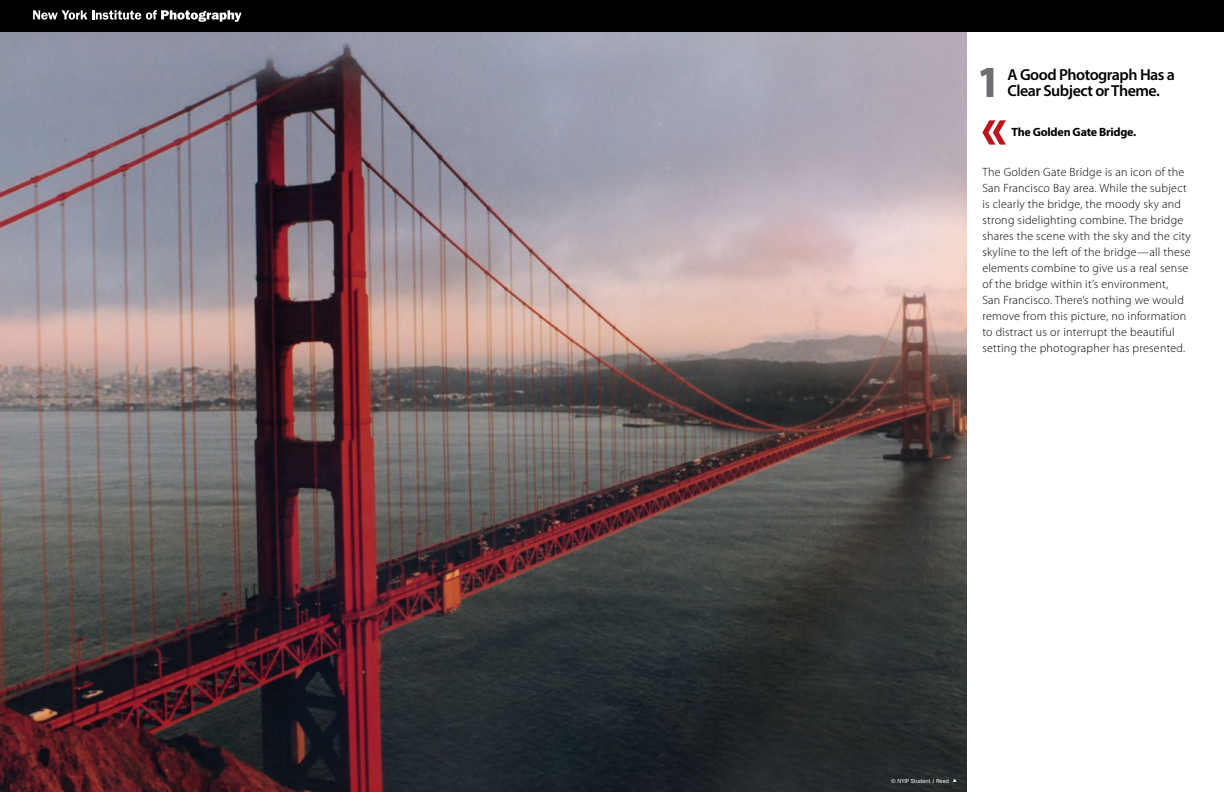
<style>
.page{position:relative;width:1224px;height:792px;background:#fff}
.page>*{position:absolute;margin:0;border:0;box-sizing:border-box;transform-origin:0 0}
.t1{font:700 condensed 65.5px "Myriad Pro";color:#bc141a}
.t2{font:900 condensed 44.7px "Myriad Pro";color:#6d6e71}
.t3{font:600 16px/16px "Myriad Pro";letter-spacing:-.03em;color:#000}
.t4{font:300 12px/16px "Myriad Pro";letter-spacing:.02em;color:#000}
.t5{font:700 12px "Myriad Pro";letter-spacing:-.02em;color:#000}
.t6{font:6px "Franklin Gothic";color:#fff}
</style>
<div class="page">
<img style="left:0;top:32px;width:966px;height:760px">
<div style="left:0;top:0;width:1224px;height:32px;background:#000"></div>
<svg style="left:33px;top:10px;width:209px;height:12px"></svg>
<svg style="left:953px;top:779px;width:4px;height:3px"></svg>
<h2 class="t2" style="left:981px;top:57px;width:17px">1</h2>
<h3 class="t3" style="left:1008px;top:66px;width:169px">A Good Photograph Has a<br>Clear Subject or Theme.</h3>
<h1 class="t1" style="left:981px;top:86px;width:27px">«</h1>
<p class="t5" style="left:1012px;top:124px;width:126px">The Golden Gate Bridge.</p>
<p class="t4" style="left:982px;top:164px;width:210px">The Golden Gate Bridge is an icon of the San Francisco Bay area. While the subject is clearly the bridge, the moody sky and strong sidelighting combine. The bridge shares the scene with the sky and the city skyline to the left of the bridge—all these elements combine to give us a real sense of the bridge within it’s environment,<br>San Francisco. There’s nothing we would remove from this picture, no information to distract us or interrupt the beautiful setting the photographer has presented.</p>
<p class="t6" style="left:891px;top:777px;width:59px">© NYIP Student J Reed</p>
</div>
